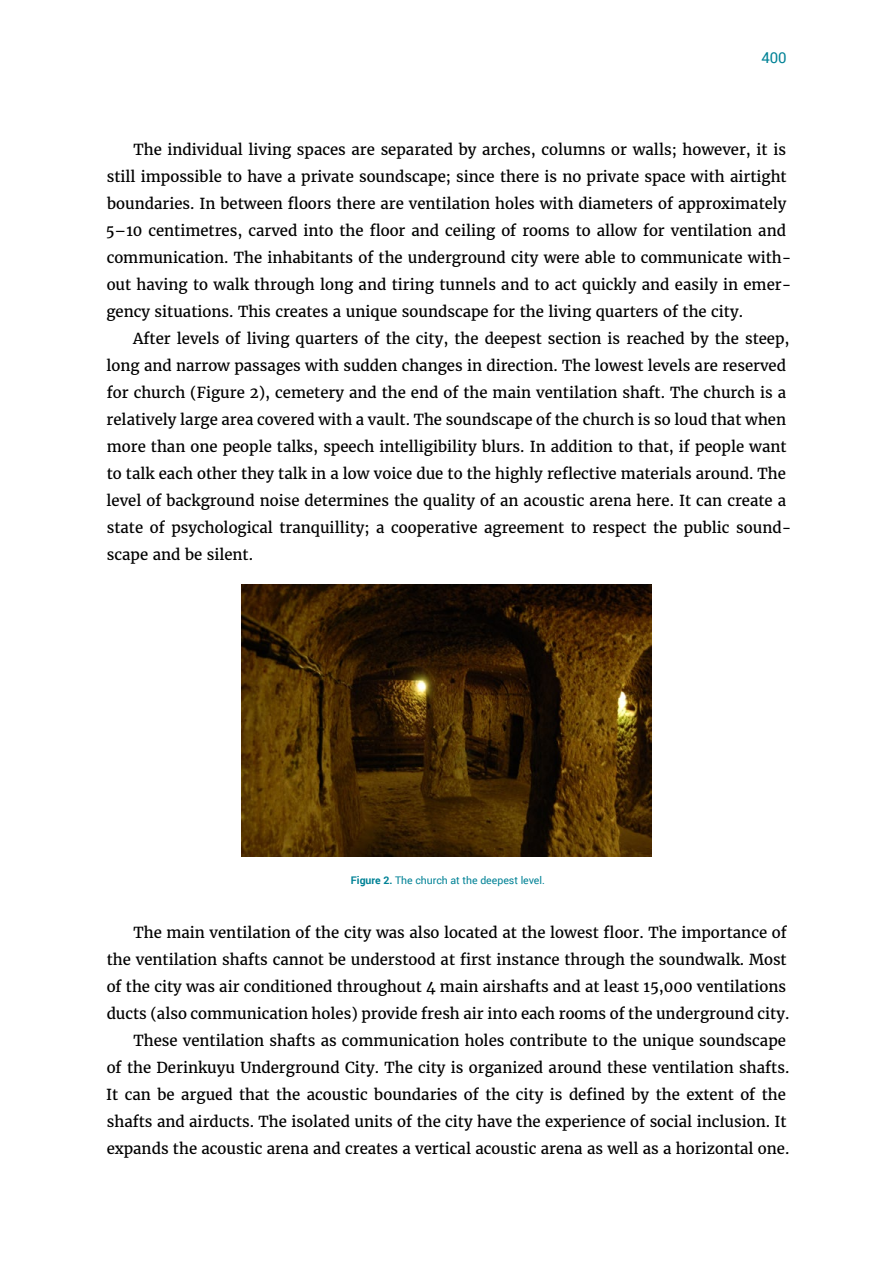
<style>
.page{position:relative;width:893px;height:1263px;background:#fff}
.page>*{position:absolute;margin:0;border:0;box-sizing:border-box;transform-origin:0 0}
.Texto_corrido{font:15px/27px "Merriweather";color:#000}
.t1{font:15px "Roboto";color:#008296}
.legenda{font:10.5px "Roboto";color:#008296}
.s1{font-weight:700}
</style>
<div class="page">
<img style="left:242px;top:584px;width:409px;height:273px">
<p class="t1" style="left:761px;top:47px;width:27px">400</p>
<p class="Texto_corrido" style="left:106px;top:135px;width:687px;text-indent:28px">The individual living spaces are separated by arches, columns or walls; however, it is still impossible to have a private soundscape; since there is no private space with airtight boundaries. In between floors there are ventilation holes with diameters of approximately 5–10 centimetres, carved into the floor and ceiling of rooms to allow for ventilation and communication. The inhabitants of the underground city were able to communicate with&shy;out having to walk through long and tiring tunnels and to act quickly and easily in emer&shy;gency situations. This creates a unique soundscape for the living quarters of the city.</p>
<p class="Texto_corrido" style="left:107px;top:324px;width:686px;text-indent:27px">After levels of living quarters of the city, the deepest section is reached by the steep, long and narrow passages with sudden changes in direction. The lowest levels are reserved for church (Figure 2), cemetery and the end of the main ventilation shaft. The church is a relatively large area covered with a vault. The soundscape of the church is so loud that when more than one people talks, speech intelligibility blurs. In addition to that, if people want to talk each other they talk in a low voice due to the highly reflective materials around. The level of background noise determines the quality of an acoustic arena here. It can create a state of psychological tranquillity; a cooperative agreement to respect the public sound&shy;scape and be silent.</p>
<p class="legenda" style="left:351px;top:872px;width:196px"><span class="s1">Figure 2.</span> The church at the deepest level.</p>
<p class="Texto_corrido" style="left:107px;top:918px;width:684px;text-indent:27px">The main ventilation of the city was also located at the lowest floor. The importance of the ventilation shafts cannot be understood at first instance through the soundwalk. Most of the city was air conditioned throughout 4 main airshafts and at least 15,000 ventilations ducts (also communication holes) provide fresh air into each rooms of the underground city.</p>
<p class="Texto_corrido" style="left:106px;top:1026px;width:685px;text-indent:27px">These ventilation shafts as communication holes contribute to the unique soundscape of the Derinkuyu Underground City. The city is organized around these ventilation shafts.<br>It can be argued that the acoustic boundaries of the city is defined by the extent of the shafts and airducts. The isolated units of the city have the experience of social inclusion. It expands the acoustic arena and creates a vertical acoustic arena as well as a horizontal one.</p>
</div>
